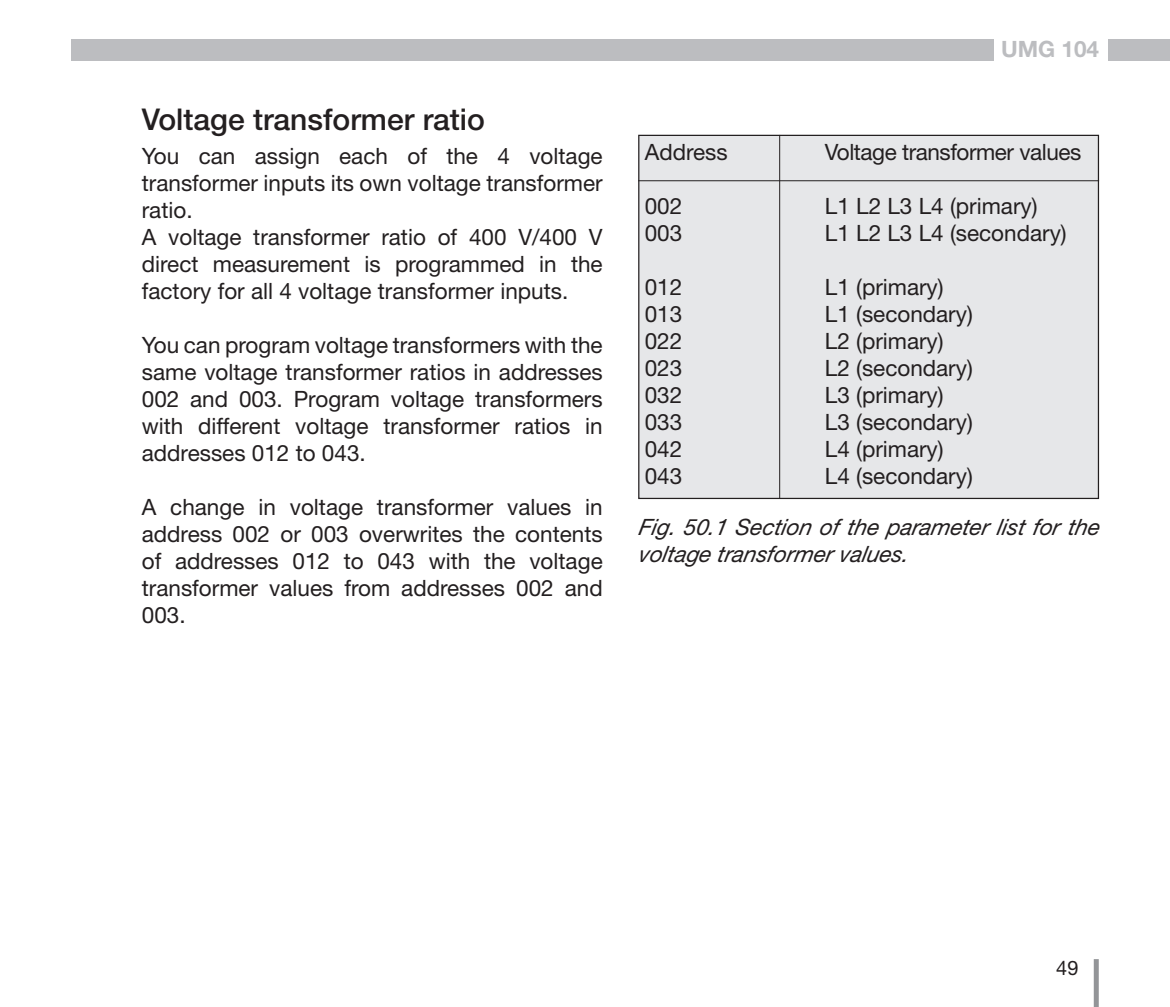
<style>
.page{position:relative;width:1170px;height:1007px;background:#fff}
.page>*{position:absolute;margin:0;border:0;box-sizing:border-box;transform-origin:0 0}
.t1{font:500 30px "Helvetica Neue LT";color:#231f20}
.t2{font:22.5px/27px "Helvetica Neue LT";color:#231f20;text-align:justify}
.t3{font:italic 22.5px/27px "Helvetica Neue LT";color:#231f20}
.t4{font:22.5px "Helvetica Neue LT";letter-spacing:-.02em;color:#231f20}
.t5{font:700 22.5px "Helvetica Neue LT";color:#bcbdc0}
.t6{font:20px "Helvetica Neue LT";color:#231f20}
</style>
<div class="page">
<div style="left:1093px;top:958px;width:5px;height:48px;background:#939598"></div>
<div style="left:1107px;top:39px;width:62px;height:21px;background:#bcbdc0"></div>
<div style="left:71px;top:39px;width:922px;height:21px;background:#bcbdc0"></div>
<div style="left:638px;top:135px;width:460px;height:363px;background:#e6e7e9"></div>
<hr style="left:638px;top:180px;width:460px;height:1px;background:#231f20">
<hr style="left:779px;top:135px;width:1px;height:363px;background:#231f20">
<h1 class="t1" style="left:142px;top:101px;width:344px">Voltage transformer ratio</h1>
<p class="t2" style="left:142px;top:142px;width:462px;text-align:left">You can assign each of the 4 voltage transformer inputs its own voltage transformer ratio.<br>A voltage transformer ratio of 400 V/400 V direct measurement is programmed in the factory for all 4 voltage transformer inputs.</p>
<p class="t2" style="left:142px;top:331px;width:462px">You can program voltage transformers with the same voltage transformer ratios in addresses 002 and 003. Program voltage transformers with different voltage transformer ratios in addresses 012 to 043.</p>
<p class="t2" style="left:142px;top:493px;width:462px">A change in voltage transformer values in address 002 or 003 overwrites the contents of addresses 012 to 043 with the voltage transformer values from addresses 002 and 003.</p>
<p class="t5" style="left:1001px;top:35px;width:99px">UMG 104</p>
<p class="t2" style="left:644px;top:138px;width:84px">Address</p>
<p class="t4" style="left:824px;top:138px;width:258px">Voltage transformer values</p>
<p class="t2" style="left:644px;top:192px;width:39px">002</p>
<p class="t2" style="left:824px;top:192px;width:214px">L1 L2 L3 L4 (primary)</p>
<p class="t2" style="left:644px;top:219px;width:39px">003</p>
<p class="t2" style="left:824px;top:219px;width:243px">L1 L2 L3 L4 (secondary)</p>
<p class="t2" style="left:644px;top:273px;width:39px">012</p>
<p class="t2" style="left:824px;top:273px;width:120px">L1 (primary)</p>
<p class="t2" style="left:644px;top:300px;width:39px">013</p>
<p class="t2" style="left:824px;top:300px;width:149px">L1 (secondary)</p>
<p class="t2" style="left:644px;top:327px;width:39px">022</p>
<p class="t2" style="left:824px;top:327px;width:120px">L2 (primary)</p>
<p class="t2" style="left:644px;top:354px;width:39px">023</p>
<p class="t2" style="left:824px;top:354px;width:149px">L2 (secondary)</p>
<p class="t2" style="left:644px;top:381px;width:39px">032</p>
<p class="t2" style="left:824px;top:381px;width:120px">L3 (primary)</p>
<p class="t2" style="left:644px;top:408px;width:39px">033</p>
<p class="t2" style="left:824px;top:408px;width:149px">L3 (secondary)</p>
<p class="t2" style="left:644px;top:435px;width:39px">042</p>
<p class="t2" style="left:824px;top:435px;width:120px">L4 (primary)</p>
<p class="t2" style="left:644px;top:462px;width:39px">043</p>
<p class="t2" style="left:824px;top:462px;width:149px">L4 (secondary)</p>
<p class="t3" style="left:638px;top:513px;width:467px">Fig. 50.1 Section of the parameter list for the voltage transformer values.</p>
<p class="t6" style="left:1056px;top:955px;width:24px">49</p>
</div>
